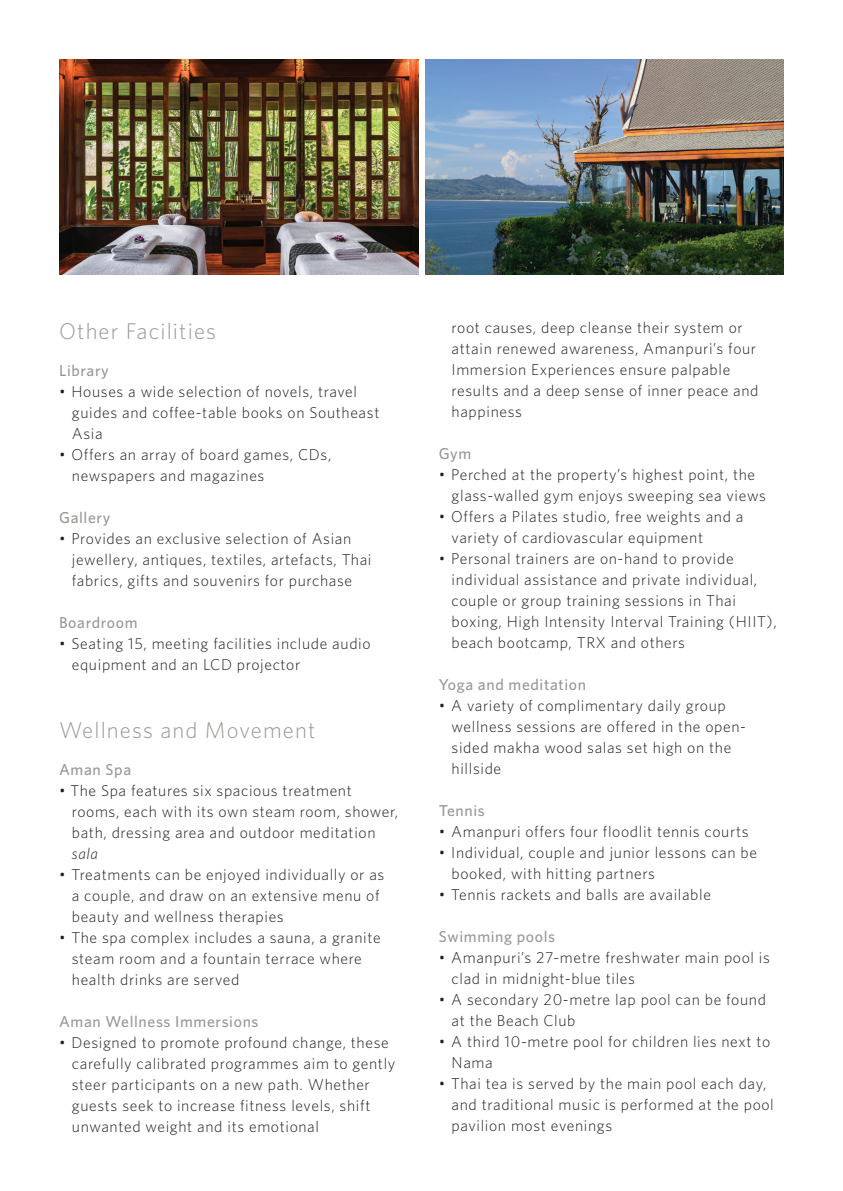
<style>
.page{position:relative;width:843px;height:1191px;background:#fff}
.page>*{position:absolute;margin:0;border:0;box-sizing:border-box;transform-origin:0 0}
.Body_Copy{font:300 22.75px "Whitney";letter-spacing:.05em;color:#979a93}
.Body_Copy-2{font:300 15.75px "Whitney";letter-spacing:.04em;color:#231f20}
.Body_Copy-3{font:500 15.75px "Whitney";letter-spacing:.04em;color:#979a93}
.Body_Copy-4{font:italic 300 15.75px "Whitney";color:#231f20}
</style>
<div class="page">
<img style="left:425px;top:59px;width:359px;height:215px">
<img style="left:59px;top:59px;width:359px;height:215px">
<p class="Body_Copy" style="left:59px;top:316px;width:158px">Other Facilities</p>
<p class="Body_Copy-3" style="left:59px;top:360px;width:51px">Library</p>
<p class="Body_Copy-2" style="left:59px;top:380px;width:299px">• Houses a wide selection of novels, travel</p>
<p class="Body_Copy-2" style="left:72px;top:401px;width:309px">guides and coffee-table books on Southeast</p>
<p class="Body_Copy-2" style="left:72px;top:422px;width:32px">Asia</p>
<p class="Body_Copy-2" style="left:59px;top:443px;width:274px">• Offers an array of board games, CDs,</p>
<p class="Body_Copy-2" style="left:72px;top:464px;width:194px">newspapers and magazines</p>
<p class="Body_Copy-3" style="left:59px;top:507px;width:53px">Gallery</p>
<p class="Body_Copy-2" style="left:59px;top:527px;width:294px">• Provides an exclusive selection of Asian</p>
<p class="Body_Copy-2" style="left:72px;top:548px;width:301px">jewellery, antiques, textiles, artefacts, Thai</p>
<p class="Body_Copy-2" style="left:72px;top:569px;width:282px">fabrics, gifts and souvenirs for purchase</p>
<p class="Body_Copy-3" style="left:59px;top:612px;width:80px">Boardroom</p>
<p class="Body_Copy-2" style="left:59px;top:632px;width:313px">• Seating 15, meeting facilities include audio</p>
<p class="Body_Copy-2" style="left:72px;top:653px;width:230px">equipment and an LCD projector</p>
<p class="Body_Copy" style="left:59px;top:715px;width:258px">Wellness and Movement</p>
<p class="Body_Copy-3" style="left:59px;top:759px;width:74px">Aman Spa</p>
<p class="Body_Copy-2" style="left:59px;top:779px;width:294px">• The Spa features six spacious treatment</p>
<p class="Body_Copy-2" style="left:72px;top:800px;width:328px">rooms, each with its own steam room, shower,</p>
<p class="Body_Copy-2" style="left:72px;top:821px;width:305px">bath, dressing area and outdoor meditation</p>
<p class="Body_Copy-4" style="left:72px;top:842px;width:28px">sala</p>
<p class="Body_Copy-2" style="left:59px;top:863px;width:327px">• Treatments can be enjoyed individually or as</p>
<p class="Body_Copy-2" style="left:72px;top:884px;width:309px">a couple, and draw on an extensive menu of</p>
<p class="Body_Copy-2" style="left:72px;top:905px;width:213px">beauty and wellness therapies</p>
<p class="Body_Copy-2" style="left:59px;top:926px;width:323px">• The spa complex includes a sauna, a granite</p>
<p class="Body_Copy-2" style="left:72px;top:947px;width:292px">steam room and a fountain terrace where</p>
<p class="Body_Copy-2" style="left:72px;top:968px;width:169px">health drinks are served</p>
<p class="Body_Copy-3" style="left:59px;top:1011px;width:201px">Aman Wellness Immersions</p>
<p class="Body_Copy-2" style="left:59px;top:1031px;width:331px">• Designed to promote profound change, these</p>
<p class="Body_Copy-2" style="left:72px;top:1052px;width:325px">carefully calibrated programmes aim to gently</p>
<p class="Body_Copy-2" style="left:72px;top:1073px;width:299px">steer participants on a new path. Whether</p>
<p class="Body_Copy-2" style="left:72px;top:1094px;width:300px">guests seek to increase fitness levels, shift</p>
<p class="Body_Copy-2" style="left:72px;top:1115px;width:249px">unwanted weight and its emotional</p>
<p class="Body_Copy-2" style="left:452px;top:317px;width:293px">root causes, deep cleanse their system or</p>
<p class="Body_Copy-2" style="left:452px;top:338px;width:306px">attain renewed awareness, Amanpuri’s four</p>
<p class="Body_Copy-2" style="left:452px;top:359px;width:280px">Immersion Experiences ensure palpable</p>
<p class="Body_Copy-2" style="left:452px;top:380px;width:308px">results and a deep sense of inner peace and</p>
<p class="Body_Copy-2" style="left:452px;top:401px;width:72px">happiness</p>
<p class="Body_Copy-3" style="left:439px;top:443px;width:34px">Gym</p>
<p class="Body_Copy-2" style="left:439px;top:464px;width:318px">• Perched at the property’s highest point, the</p>
<p class="Body_Copy-2" style="left:452px;top:485px;width:316px">glass-walled gym enjoys sweeping sea views</p>
<p class="Body_Copy-2" style="left:439px;top:506px;width:306px">• Offers a Pilates studio, free weights and a</p>
<p class="Body_Copy-2" style="left:452px;top:527px;width:253px">variety of cardiovascular equipment</p>
<p class="Body_Copy-2" style="left:439px;top:548px;width:296px">• Personal trainers are on-hand to provide</p>
<p class="Body_Copy-2" style="left:452px;top:569px;width:307px">individual assistance and private individual,</p>
<p class="Body_Copy-2" style="left:452px;top:590px;width:286px">couple or group training sessions in Thai</p>
<p class="Body_Copy-2" style="left:452px;top:611px;width:327px">boxing, High Intensity Interval Training (HIIT),</p>
<p class="Body_Copy-2" style="left:452px;top:632px;width:235px">beach bootcamp, TRX and others</p>
<p class="Body_Copy-3" style="left:439px;top:674px;width:149px">Yoga and meditation</p>
<p class="Body_Copy-2" style="left:439px;top:695px;width:288px">• A variety of complimentary daily group</p>
<p class="Body_Copy-2" style="left:452px;top:716px;width:296px">wellness sessions are offered in the open-</p>
<p class="Body_Copy-2" style="left:452px;top:737px;width:281px">sided makha wood salas set high on the</p>
<p class="Body_Copy-2" style="left:452px;top:758px;width:51px">hillside</p>
<p class="Body_Copy-3" style="left:439px;top:800px;width:48px">Tennis</p>
<p class="Body_Copy-2" style="left:439px;top:821px;width:311px">• Amanpuri offers four floodlit tennis courts</p>
<p class="Body_Copy-2" style="left:439px;top:842px;width:320px">• Individual, couple and junior lessons can be</p>
<p class="Body_Copy-2" style="left:452px;top:863px;width:205px">booked, with hitting partners</p>
<p class="Body_Copy-2" style="left:439px;top:884px;width:274px">• Tennis rackets and balls are available</p>
<p class="Body_Copy-3" style="left:439px;top:926px;width:118px">Swimming pools</p>
<p class="Body_Copy-2" style="left:439px;top:947px;width:333px">• Amanpuri’s 27-metre freshwater main pool is</p>
<p class="Body_Copy-2" style="left:452px;top:968px;width:185px">clad in midnight-blue tiles</p>
<p class="Body_Copy-2" style="left:439px;top:989px;width:329px">• A secondary 20-metre lap pool can be found</p>
<p class="Body_Copy-2" style="left:452px;top:1010px;width:125px">at the Beach Club</p>
<p class="Body_Copy-2" style="left:439px;top:1031px;width:333px">• A third 10-metre pool for children lies next to</p>
<p class="Body_Copy-2" style="left:452px;top:1052px;width:43px">Nama</p>
<p class="Body_Copy-2" style="left:439px;top:1073px;width:329px">• Thai tea is served by the main pool each day,</p>
<p class="Body_Copy-2" style="left:452px;top:1094px;width:324px">and traditional music is performed at the pool</p>
<p class="Body_Copy-2" style="left:452px;top:1115px;width:162px">pavilion most evenings</p>
</div>
